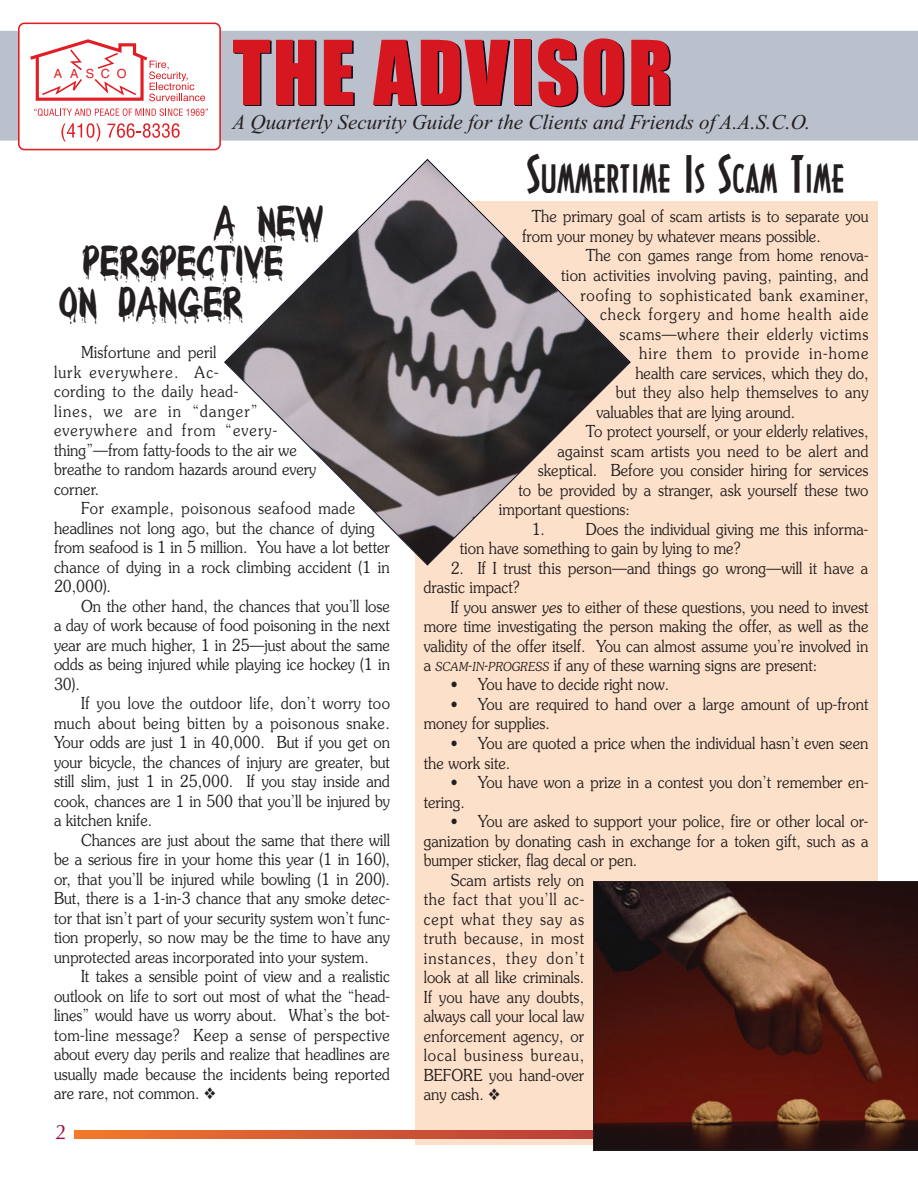
<style>
.page{position:relative;width:918px;height:1188px;background:#fff}
.page>*{position:absolute;margin:0;border:0;box-sizing:border-box;transform-origin:0 0}
.t1{font:82.5px "Impact";letter-spacing:.025em;color:#000116}
.t2{font:39px "Bloody";color:#231f20}
.t3{font:700 36px "Tech";letter-spacing:.035em;color:#231f20}
.t4{font:italic 21px "Times New Roman";color:#231f20}
.t5{font:21px "Optima";color:#9a1036}
.t6{font:300 16.5px/19.5px "Souvenir";color:#231f20;scale:.9 1}
.t7{font:300 16.5px "Souvenir";letter-spacing:.02em;color:#231f20;scale:.9 1}
.t8{font:300 16.5px "Souvenir";letter-spacing:.065em;color:#231f20;scale:.9 1}
.t9{font:300 16.5px "Souvenir";letter-spacing:.075em;color:#231f20;scale:.9 1}
.t10{font:300 16.5px "Souvenir";letter-spacing:.045em;color:#231f20;scale:.9 1}
.t11{font:300 16.5px "Souvenir";letter-spacing:.055em;color:#231f20;scale:.9 1}
.t12{font:300 16.5px "Souvenir";letter-spacing:.05em;color:#231f20;scale:.9 1}
.t13{font:300 16.5px "Souvenir";letter-spacing:.06em;color:#231f20;scale:.9 1}
.t14{font:12.6px "Helvetica";letter-spacing:.57em;color:#e11e25}
.s1{font-size:48px}
.s2{font-style:italic}
.s3{font-style:italic;font-size:12.3px}
</style>
<div class="page">
<div style="left:415px;top:201px;width:462px;height:944px;background:#fde0c9"></div>
<div style="left:0;top:31px;width:918px;height:110px;background:#bac0cc"></div>
<div style="left:19px;top:23px;width:201px;height:127px;background:#fff;border-radius:6px"></div>
<div style="left:18px;top:23px;width:203px;height:127px;border:2px solid #e11e25;border-radius:6px"></div>
<svg style="left:30px;top:39px;width:175px;height:63px"></svg>
<svg style="left:34px;top:108px;width:174px;height:8px"></svg>
<svg style="left:61px;top:123px;width:39px;height:19px"></svg>
<svg style="left:107px;top:123px;width:73px;height:15px"></svg>
<svg style="left:74px;top:1131px;width:519px;height:7px;background:#d45a32"></svg>
<svg style="left:593px;top:881px;width:325px;height:269px;background:#4f231a"></svg>
<svg style="left:224px;top:159px;width:407px;height:407px"></svg>
<p class="t14" style="left:54px;top:69px;width:74px">AASCO</p>
<h1 class="t1" style="left:234px;top:29px;width:441px">THE ADVISOR</h1>
<p class="t4" style="left:232px;top:115px;width:579px">A Quarterly Security Guide for the Clients and Friends of A.A.S.C.O.</p>
<h3 class="t3" style="left:527px;top:159px;width:319px"><span class="s1">S</span>UMMERTIME <span class="s1">I</span>S <span class="s1">S</span>CAM <span class="s1">T</span>IME</h3>
<h2 class="t2" style="left:214px;top:206px;width:111px">A NEW</h2>
<h2 class="t2" style="left:83px;top:246px;width:202px">PERSPECTIVE</h2>
<h2 class="t2" style="left:59px;top:287px;width:185px">ON DANGER</h2>
<p class="t6" style="left:54px;top:343px;width:293px;text-indent:27px">Misfortune and peril<br>lurk everywhere. Ac-<br>cording to the daily head-<br>lines, we are in “danger” everywhere and from “every&shy;thing”—from fatty-foods to the air we breathe to random hazards around every corner.</p>
<p class="t6" style="left:54px;top:499px;width:375px;text-indent:27px">For example, poisonous seafood made headlines not long ago, but the chance of dying from seafood is 1 in 5 million. You have a lot better chance of dying in a rock climbing accident (1 in 20,000).</p>
<p class="t6" style="left:54px;top:596px;width:375px;text-align:justify;text-indent:27px">On the other hand, the chances that you’ll lose a day of work because of food poisoning in the next year are much higher, 1 in 25—just about the same odds as being injured while playing ice hockey (1 in 30).</p>
<p class="t6" style="left:54px;top:694px;width:375px;text-align:justify;text-indent:27px">If you love the outdoor life, don’t worry too much about being bitten by a poisonous snake.<br>Your odds are just 1 in 40,000. But if you get on your bicycle, the chances of injury are greater, but still slim, just 1 in 25,000. If you stay inside and cook, chances are 1 in 500 that you’ll be injured by a kitchen knife.</p>
<p class="t6" style="left:54px;top:830px;width:375px;text-align:justify;text-indent:27px">Chances are just about the same that there will be a serious fire in your home this year (1 in 160), or, that you’ll be injured while bowling (1 in 200).<br>But, there is a 1-in-3 chance that any smoke detec&shy;tor that isn’t part of your security system won’t func&shy;tion properly, so now may be the time to have any unprotected areas incorporated into your system.</p>
<p class="t6" style="left:54px;top:967px;width:375px;text-align:justify;text-indent:27px">It takes a sensible point of view and a realistic outlook on life to sort out most of what the “head&shy;lines” would have us worry about. What’s the bot&shy;tom-line message? Keep a sense of perspective about every day perils and realize that headlines are usually made because the incidents being reported are rare, not common. ❖</p>
<p class="t5" style="left:56px;top:1124px;width:13px">2</p>
<p class="t6" style="left:522px;top:207px;width:386px;text-indent:10px">The primary goal of scam artists is to separate you from your money by whatever means possible.</p>
<p class="t6" style="left:586px;top:246px;width:316px">The con games range from home renova-</p>
<p class="t7" style="left:561px;top:266px;width:343px">tion activities involving paving, painting, and</p>
<p class="t11" style="left:581px;top:285px;width:321px">roofing to sophisticated bank examiner,</p>
<p class="t8" style="left:600px;top:305px;width:300px">check forgery and home health aide</p>
<p class="t12" style="left:620px;top:324px;width:278px">scams—where their elderly victims</p>
<p class="t9" style="left:639px;top:344px;width:256px">hire them to provide in-home</p>
<p class="t6" style="left:635px;top:363px;width:261px">health care services, which they do,</p>
<p class="t7" style="left:616px;top:383px;width:282px">but they also help themselves to any</p>
<p class="t6" style="left:596px;top:402px;width:222px">valuables that are lying around.</p>
<p class="t6" style="left:586px;top:422px;width:316px">To protect yourself, or your elderly relatives,</p>
<p class="t7" style="left:557px;top:441px;width:347px">against scam artists you need to be alert and</p>
<p class="t6" style="left:538px;top:461px;width:369px">skeptical. Before you consider hiring for services</p>
<p class="t6" style="left:518px;top:480px;width:391px">to be provided by a stranger, ask yourself these two</p>
<p class="t6" style="left:499px;top:500px;width:147px">important questions:</p>
<p class="t6" style="left:532px;top:519px;width:16px">1.</p>
<p class="t6" style="left:460px;top:519px;width:455px;text-indent:126px">Does the individual giving me this informa&shy;tion have something to gain by lying to me?</p>
<p class="t6" style="left:424px;top:558px;width:496px;text-indent:27px">2. If I trust this person—and things go wrong—will it have a drastic impact?</p>
<p class="t6" style="left:424px;top:597px;width:496px;text-align:justify;text-indent:27px">If you answer <span class="s2">yes</span> to either of these questions, you need to invest more time investigating the person making the offer, as well as the validity of the offer itself. You can almost assume you’re involved in a <span class="s3">SCAM</span><span class="s2">-</span><span class="s3">IN</span><span class="s2">-</span><span class="s3">PROGRESS</span> if any of these warning signs are present:</p>
<p class="t6" style="left:451px;top:675px;width:244px">• You have to decide right now.</p>
<p class="t6" style="left:424px;top:695px;width:496px;text-indent:27px">• You are required to hand over a large amount of up-front money for supplies.</p>
<p class="t6" style="left:424px;top:734px;width:496px;text-indent:27px">• You are quoted a price when the individual hasn’t even seen the work site.</p>
<p class="t6" style="left:424px;top:773px;width:496px;text-indent:27px">• You have won a prize in a contest you don’t remember en&shy;tering.</p>
<p class="t6" style="left:451px;top:812px;width:465px">• You are asked to support your police, fire or other local or-</p>
<p class="t6" style="left:424px;top:831px;width:496px">ganization by donating cash in exchange for a token gift, such as a</p>
<p class="t6" style="left:424px;top:851px;width:239px">bumper sticker, flag decal or pen.</p>
<p class="t6" style="left:451px;top:870px;width:150px">Scam artists rely on</p>
<p class="t10" style="left:424px;top:890px;width:180px">the fact that you’ll ac-</p>
<p class="t13" style="left:424px;top:909px;width:180px">cept what they say as</p>
<p class="t10" style="left:424px;top:929px;width:180px">truth because, in most</p>
<p class="t9" style="left:424px;top:948px;width:180px">instances, they don’t</p>
<p class="t6" style="left:424px;top:968px;width:180px">look at all like criminals.</p>
<p class="t6" style="left:424px;top:987px;width:180px">If you have any doubts,</p>
<p class="t6" style="left:424px;top:1007px;width:180px">always call your local law</p>
<p class="t6" style="left:424px;top:1026px;width:180px">enforcement agency, or</p>
<p class="t8" style="left:424px;top:1046px;width:180px">local business bureau,</p>
<p class="t6" style="left:424px;top:1065px;width:180px">BEFORE you hand-over</p>
<p class="t6" style="left:424px;top:1085px;width:86px">any cash. ❖</p>
</div>
